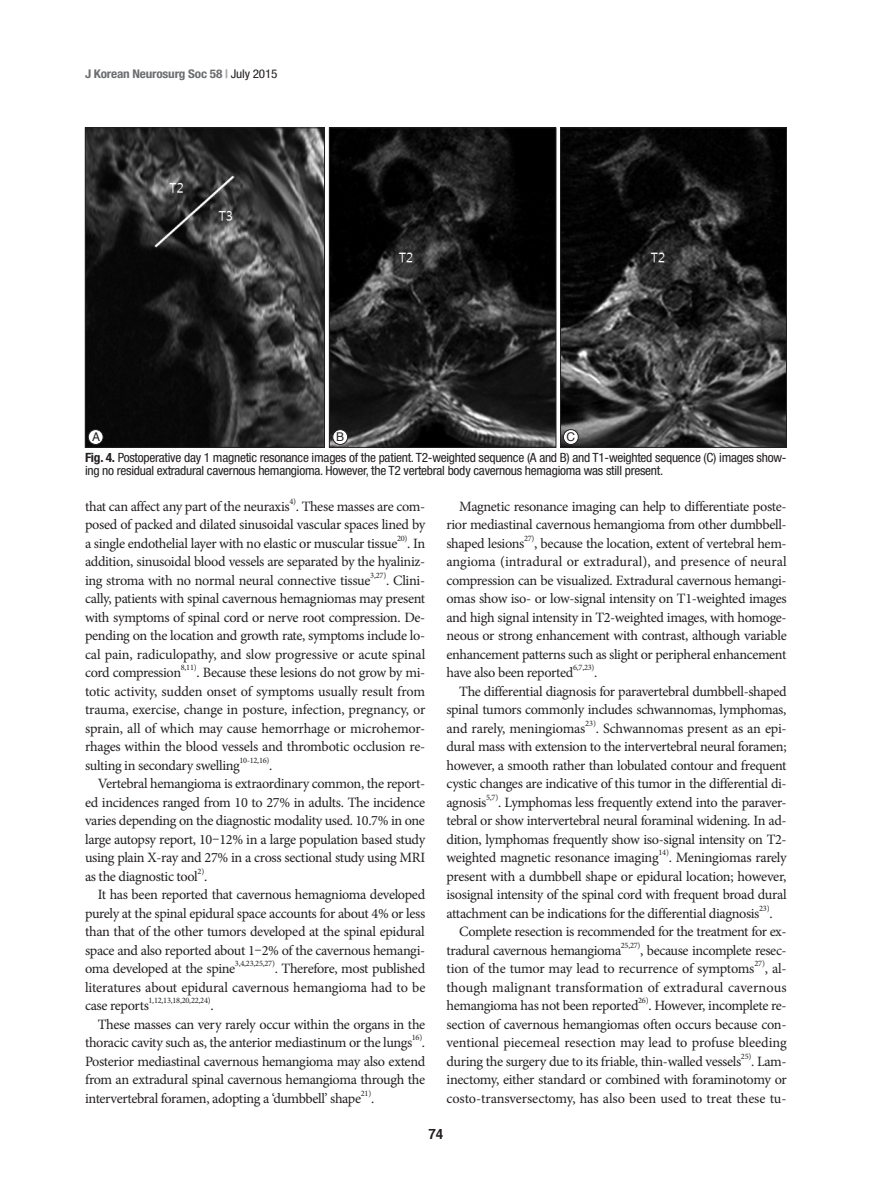
<style>
.page{position:relative;width:893px;height:1191px;background:#fff}
.page>*{position:absolute;margin:0;border:0;box-sizing:border-box;transform-origin:0 0}
.본문_JKNS{font:14.25px/18.5px "Minion Pro";letter-spacing:-.025em;color:#231f20;text-align:justify}
.t1{font:700 14.25px "Helvetica";color:#231f20;scale:.95 1}
.그림제목_JKN_s{font:condensed 12.75px/13.5px "Helvetica Neue LT Std";letter-spacing:-.02em;color:#231f20;scale:1.05 1}
.t2{font:700 condensed 12px "Helvetica Neue LT Std";letter-spacing:-.015em;color:#6c6d70;scale:1.1 1}
.t3{font:12px "Helvetica";color:#231f20}
.본문_JKNS-2{font:8.25px "Minion Pro";letter-spacing:-.025em;color:#231f20}
.s1{color:#a8a9ad}
.s2{font-weight:400;color:#231f20}
.s3{font-weight:700}
</style>
<div class="page">
<img style="left:87px;top:130px;width:236px;height:315px">
<div style="left:85px;top:128px;width:240px;height:319px;border:1px solid #231f20"></div>
<img style="left:562px;top:130px;width:223px;height:315px">
<div style="left:560px;top:128px;width:227px;height:319px;border:1px solid #231f20"></div>
<img style="left:331px;top:130px;width:223px;height:315px">
<div style="left:329px;top:128px;width:227px;height:319px;border:1px solid #231f20"></div>
<div style="left:88px;top:429px;width:15px;height:15px;background:#fff;border-radius:50%"></div>
<div style="left:88px;top:429px;width:15px;height:16px;border:1px solid #231f20;border-radius:50%"></div>
<div style="left:333px;top:429px;width:15px;height:15px;background:#fff;border-radius:50%"></div>
<div style="left:333px;top:429px;width:15px;height:16px;border:1px solid #231f20;border-radius:50%"></div>
<div style="left:563px;top:429px;width:15px;height:15px;background:#fff;border-radius:50%"></div>
<div style="left:563px;top:429px;width:15px;height:16px;border:1px solid #231f20;border-radius:50%"></div>
<p class="t2" style="left:85px;top:66px;width:177px">J Korean Neurosurg Soc 58 <span class="s1">|</span> <span class="s2">July 2015</span></p>
<p class="t3" style="left:92px;top:428px;width:10px">A</p>
<p class="t3" style="left:336px;top:428px;width:10px">B</p>
<p class="t3" style="left:566px;top:428px;width:10px">C</p>
<p class="그림제목_JKN_s" style="left:85px;top:450px;width:670px"><span class="s3">Fig. 4.</span> Postoperative day 1 magnetic resonance images of the patient. T2-weighted sequence (A and B) and T1-weighted sequence (C) images show&shy;ing no residual extradural cavernous hemangioma. However, the T2 vertebral body cavernous hemagioma was still present.</p>
<p class="본문_JKNS-2" style="left:289px;top:496px;width:8px">4)</p>
<p class="본문_JKNS" style="left:85px;top:515px;width:342px">posed of packed and dilated sinusoidal vascular spaces lined by a single endothelial layer with no elastic or muscular tissue</p>
<p class="본문_JKNS" style="left:85px;top:497px;width:342px">that can affect any part of the neuraxis . These masses are com-</p>
<p class="본문_JKNS-2" style="left:397px;top:533px;width:12px">20)</p>
<p class="본문_JKNS" style="left:85px;top:534px;width:342px;text-indent:322px">. In addition, sinusoidal blood vessels are separated by the hyaliniz&shy;ing stroma with no normal neural connective tissue</p>
<p class="본문_JKNS-2" style="left:370px;top:570px;width:18px">3,27)</p>
<p class="본문_JKNS" style="left:85px;top:571px;width:342px;text-indent:301px">. Clini&shy;cally, patients with spinal cavernous hemagniomas may present with symptoms of spinal cord or nerve root compression. De&shy;pending on the location and growth rate, symptoms include lo&shy;cal pain, radiculopathy, and slow progressive or acute spinal cord compression</p>
<p class="본문_JKNS-2" style="left:181px;top:662px;width:17px">8,11)</p>
<p class="본문_JKNS" style="left:85px;top:663px;width:342px;text-indent:111px">. Because these lesions do not grow by mi&shy;totic activity, sudden onset of symptoms usually result from trauma, exercise, change in posture, infection, pregnancy, or sprain, all of which may cause hemorrhage or microhemor&shy;rhages within the blood vessels and thrombotic occlusion re&shy;sulting in secondary swelling</p>
<p class="본문_JKNS-2" style="left:239px;top:755px;width:31px">10-12,16)</p>
<p class="본문_JKNS" style="left:269px;top:756px;width:5px">.</p>
<p class="본문_JKNS" style="left:85px;top:774px;width:342px;text-indent:13px">Vertebral hemangioma is extraordinary common, the report&shy;ed incidences ranged from 10 to 27% in adults. The incidence varies depending on the diagnostic modality used. 10.7% in one large autopsy report, 10–12% in a large population based study using plain X-ray and 27% in a cross sectional study using MRI as the diagnostic tool .</p>
<p class="본문_JKNS-2" style="left:198px;top:865px;width:8px">2)</p>
<p class="본문_JKNS" style="left:85px;top:885px;width:342px;text-indent:13px">It has been reported that cavernous hemagnioma developed purely at the spinal epidural space accounts for about 4% or less than that of the other tumors developed at the spinal epidural space and also reported about 1–2% of the cavernous hemangi&shy;oma developed at the spine</p>
<p class="본문_JKNS-2" style="left:235px;top:958px;width:41px">3,4,23,25,27)</p>
<p class="본문_JKNS" style="left:85px;top:959px;width:342px;text-indent:190px">. Therefore, most published literatures about epidural cavernous hemangioma had to be case reports</p>
<p class="본문_JKNS-2" style="left:149px;top:995px;width:64px">1,12,13,18,20,22,24)</p>
<p class="본문_JKNS" style="left:210px;top:996px;width:5px">.</p>
<p class="본문_JKNS" style="left:85px;top:1015px;width:342px;text-indent:13px">These masses can very rarely occur within the organs in the thoracic cavity such as, the anterior mediastinum or the lungs</p>
<p class="본문_JKNS-2" style="left:412px;top:1032px;width:12px">16)</p>
<p class="본문_JKNS" style="left:85px;top:1033px;width:342px;text-indent:337px">.<br>Posterior mediastinal cavernous hemangioma may also extend from an extradural spinal cavernous hemangioma through the intervertebral foramen, adopting a ‘dumbbell’ shape</p>
<p class="본문_JKNS-2" style="left:361px;top:1087px;width:12px">21)</p>
<p class="본문_JKNS" style="left:371px;top:1089px;width:5px">.</p>
<p class="본문_JKNS" style="left:446px;top:497px;width:342px;text-indent:13px">Magnetic resonance imaging can help to differentiate poste&shy;rior mediastinal cavernous hemangioma from other dumbbell&shy;shaped lesions</p>
<p class="본문_JKNS-2" style="left:524px;top:533px;width:12px">27)</p>
<p class="본문_JKNS" style="left:446px;top:534px;width:342px;text-indent:88px">, because the location, extent of vertebral hem&shy;angioma (intradural or extradural), and presence of neural compression can be visualized. Extradural cavernous hemangi&shy;omas show iso- or low-signal intensity on T1-weighted images and high signal intensity in T2-weighted images, with homoge&shy;neous or strong enhancement with contrast, although variable enhancement patterns such as slight or peripheral enhancement have also been reported</p>
<p class="본문_JKNS-2" style="left:573px;top:662px;width:23px">6,7,23)</p>
<p class="본문_JKNS" style="left:594px;top:663px;width:5px">.</p>
<p class="본문_JKNS" style="left:446px;top:682px;width:342px;text-indent:13px">The differential diagnosis for paravertebral dumbbell-shaped spinal tumors commonly includes schwannomas, lymphomas, and rarely, meningiomas</p>
<p class="본문_JKNS-2" style="left:585px;top:718px;width:12px">23)</p>
<p class="본문_JKNS" style="left:446px;top:719px;width:342px;text-indent:149px">. Schwannomas present as an epi&shy;dural mass with extension to the intervertebral neural foramen; however, a smooth rather than lobulated contour and frequent cystic changes are indicative of this tumor in the differential di&shy;agnosis</p>
<p class="본문_JKNS-2" style="left:486px;top:792px;width:14px">5,7)</p>
<p class="본문_JKNS" style="left:446px;top:793px;width:342px;text-indent:52px">. Lymphomas less frequently extend into the paraver&shy;tebral or show intervertebral neural foraminal widening. In ad&shy;dition, lymphomas frequently show iso-signal intensity on T2- weighted magnetic resonance imaging</p>
<p class="본문_JKNS-2" style="left:658px;top:847px;width:12px">14)</p>
<p class="본문_JKNS" style="left:446px;top:848px;width:342px;text-indent:222px">. Meningiomas rarely present with a dumbbell shape or epidural location; however, isosignal intensity of the spinal cord with frequent broad dural attachment can be indications for the differential diagnosis</p>
<p class="본문_JKNS-2" style="left:759px;top:902px;width:12px">23)</p>
<p class="본문_JKNS" style="left:769px;top:904px;width:5px">.</p>
<p class="본문_JKNS" style="left:446px;top:922px;width:342px;text-indent:13px">Complete resection is recommended for the treatment for ex&shy;tradural cavernous hemangioma</p>
<p class="본문_JKNS-2" style="left:621px;top:939px;width:21px">25,27)</p>
<p class="본문_JKNS" style="left:446px;top:941px;width:342px;text-indent:194px">, because incomplete resec&shy;tion of the tumor may lead to recurrence of symptoms</p>
<p class="본문_JKNS-2" style="left:754px;top:958px;width:12px">27)</p>
<p class="본문_JKNS" style="left:446px;top:959px;width:342px;text-indent:318px">, al&shy;though malignant transformation of extradural cavernous hemangioma has not been reported</p>
<p class="본문_JKNS-2" style="left:638px;top:995px;width:12px">26)</p>
<p class="본문_JKNS" style="left:446px;top:996px;width:342px;text-indent:202px">. However, incomplete re&shy;section of cavernous hemangiomas often occurs because con&shy;ventional piecemeal resection may lead to profuse bleeding during the surgery due to its friable, thin-walled vessels</p>
<p class="본문_JKNS-2" style="left:741px;top:1050px;width:12px">25)</p>
<p class="본문_JKNS" style="left:446px;top:1052px;width:342px;text-indent:305px">. Lam&shy;inectomy, either standard or combined with foraminotomy or costo-transversectomy, has also been used to treat these tu-</p>
<p class="t1" style="left:428px;top:1123px;width:17px">74</p>
</div>
